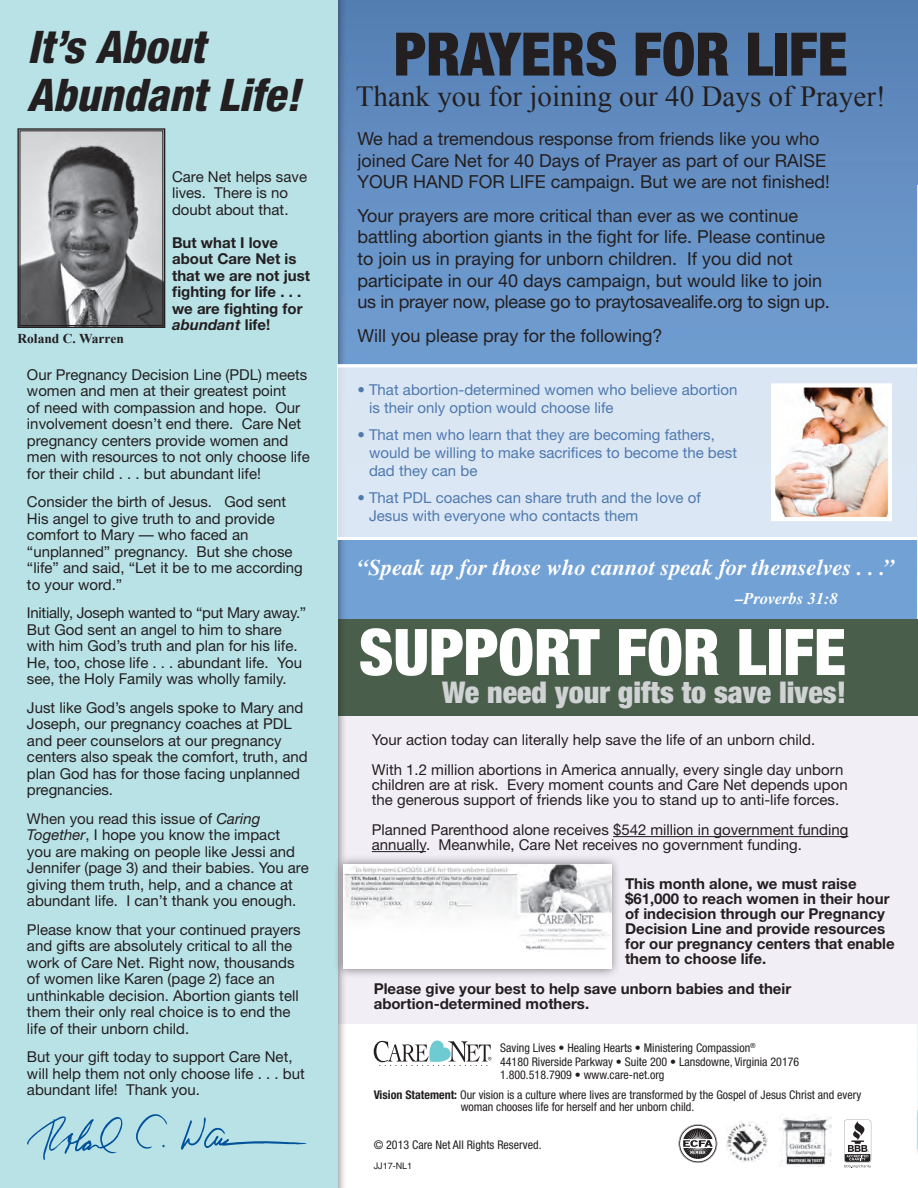
<style>
.page{position:relative;width:918px;height:1188px;background:#fff}
.page>*{position:absolute;margin:0;border:0;box-sizing:border-box;transform-origin:0 0}
.t1{font:900 condensed 64.35px "Helvetica Neue";color:#fff}
.t2{font:900 condensed 60px "Helvetica Neue";color:#231f20}
.t3{font:italic 800 condensed 45px/48px "Helvetica Neue";color:#231f20}
.t4{font:900 condensed 30px "Helvetica Neue";color:#d1d2d4}
.t5{font:29.1px "Times New Roman";color:#231f20}
.t6{font:italic 700 22.5px "Times";color:#fff}
.t7{font:18px/21.6px "Helvetica Neue";color:#231f20}
.t8{font:italic 700 16.5px "Times";color:#fff}
.t9{font:15px/16.5px "Helvetica Neue";color:#231f20}
.t10{font:700 15px/15px "Helvetica Neue";color:#231f20}
.t11{font:15px/18px "Helvetica Neue";color:#4f79ae}
.t12{font:700 13.5px "Times New Roman";color:#231f20}
.t13{font:condensed 12px/13.5px "Helvetica Neue";color:#231f20}
.t14{font:9px "Helvetica LT Std";color:#231f20}
.s1{font-style:italic}
.s2{font-weight:700}
</style>
<div class="page">
<svg style="left:347px;top:0;width:571px;height:619px;background:#6692c6"></svg>
<img style="left:917px;top:187px;width:1px;height:921px">
<div style="left:320px;top:716px;width:598px;height:308px;background:#f2eef6"></div>
<hr style="left:917px;top:1110px;width:1px;height:39px;background:#b9e2e7">
<div style="left:320px;top:619px;width:598px;height:97px;background:#495f4c"></div>
<img style="left:917px;top:0;width:1px;height:168px">
<div style="left:0;top:0;width:347px;height:1188px;background:#231f20;opacity:.75"></div>
<div style="left:0;top:0;width:337px;height:1188px;background:#b9e2e7"></div>
<svg style="left:374px;top:1040px;width:117px;height:26px"></svg>
<hr style="left:613px;top:836px;width:235px;height:1px;background:#231f20">
<hr style="left:372px;top:851px;width:54px;height:1px;background:#231f20">
<div style="left:334px;top:854px;width:287px;height:125px;background:#231f20;opacity:.55"></div>
<img style="left:343px;top:864px;width:269px;height:105px">
<svg style="left:17px;top:128px;width:149px;height:200px;background:#8d8e90"></svg>
<div style="left:20px;top:131px;width:143px;height:195px;border:1px solid #231f20"></div>
<svg style="left:27px;top:1116px;width:96px;height:44px"></svg>
<svg style="left:136px;top:1114px;width:31px;height:35px"></svg>
<svg style="left:181px;top:1117px;width:126px;height:33px"></svg>
<div style="left:337px;top:364px;width:581px;height:176px;background:#dbe6f3"></div>
<hr style="left:337px;top:537px;width:581px;height:3px;background:#fff">
<svg style="left:337px;top:364px;width:581px;height:4px;background:#f5f8fb"></svg>
<img style="left:776px;top:388px;width:111px;height:128px">
<div style="left:771px;top:383px;width:121px;height:138px;border:4px solid #fff"></div>
<svg style="left:679px;top:1124px;width:38px;height:39px"></svg>
<img style="left:726px;top:1122px;width:41px;height:41px">
<svg style="left:844px;top:1120px;width:27px;height:48px"></svg>
<img style="left:781px;top:1114px;width:50px;height:51px">
<p class="t3" style="left:27px;top:23px;width:275px">It’s About<br>Abundant Life!</p>
<p class="t9" style="left:172px;top:168px;width:137px">Care Net helps save lives. There is no doubt about that.</p>
<p class="t10" style="left:172px;top:234px;width:140px;line-height:16.5px">But what I love about Care Net is that we are not just fighting for life . . . we are fighting for <span class="s1">abundant</span> life!</p>
<p class="t9" style="left:27px;top:366px;width:284px">Our Pregnancy Decision Line (PDL) meets women and men at their greatest point<br>of need with compassion and hope. Our involvement doesn’t end there. Care Net pregnancy centers provide women and men with resources to not only choose life for their child . . . but abundant life!</p>
<p class="t9" style="left:27px;top:493px;width:261px">Consider the birth of Jesus. God sent<br>His angel to give truth to and provide comfort to Mary — who faced an</p>
<p class="t9" style="left:27px;top:543px;width:277px">“unplanned” pregnancy. But she chose “life” and said, “Let it be to me according to your word.”</p>
<p class="t9" style="left:27px;top:604px;width:281px">Initially, Joseph wanted to “put Mary away.” But God sent an angel to him to share with him God’s truth and plan for his life.<br>He, too, chose life . . . abundant life. You see, the Holy Family was wholly family.</p>
<p class="t9" style="left:27px;top:699px;width:282px">Just like God’s angels spoke to Mary and Joseph, our pregnancy coaches at PDL and peer counselors at our pregnancy centers also speak the comfort, truth, and plan God has for those facing unplanned pregnancies.</p>
<p class="t9" style="left:27px;top:810px;width:283px">When you read this issue of <span class="s1">Caring Together</span>, I hope you know the impact<br>you are making on people like Jessi and Jennifer (page 3) and their babies. You are giving them truth, help, and a chance at abundant life. I can’t thank you enough.</p>
<p class="t9" style="left:27px;top:921px;width:275px">Please know that your continued prayers and gifts are absolutely critical to all the work of Care Net. Right now, thousands of women like Karen (page 2) face an unthinkable decision. Abortion giants tell them their only real choice is to end the life of their unborn child.</p>
<p class="t9" style="left:27px;top:1048px;width:279px">But your gift today to support Care Net, will help them not only choose life . . . but abundant life! Thank you.</p>
<p class="t12" style="left:17px;top:329px;width:108px">Roland C. Warren</p>
<p class="t2" style="left:394px;top:17px;width:455px">PRAYERS FOR LIFE</p>
<p class="t5" style="left:356px;top:77px;width:531px">Thank you for joining our 40 Days of Prayer!</p>
<p class="t7" style="left:357px;top:127px;width:474px">We had a tremendous response from friends like you who joined Care Net for 40 Days of Prayer as part of our RAISE<br>YOUR HAND FOR LIFE campaign. But we are not finished!</p>
<p class="t7" style="left:357px;top:204px;width:474px">Your prayers are more critical than ever as we continue battling abortion giants in the fight for life. Please continue to join us in praying for unborn children. If you did not participate in our 40 days campaign, but would like to join us in prayer now, please go to praytosavealife.org to sign up.</p>
<p class="t7" style="left:357px;top:324px;width:306px">Will you please pray for the following?</p>
<p class="t11" style="left:369px;top:381px;width:370px;text-indent:-12px">• That abortion-determined women who believe abortion is their only option would choose life</p>
<p class="t11" style="left:369px;top:426px;width:370px;text-indent:-12px">• That men who learn that they are becoming fathers, would be willing to make sacrifices to become the best dad they can be</p>
<p class="t11" style="left:369px;top:489px;width:333px;text-indent:-12px">• That PDL coaches can share truth and the love of<br>Jesus with everyone who contacts them</p>
<p class="t6" style="left:357px;top:555px;width:539px">“Speak up for those who cannot speak for themselves . . .”</p>
<p class="t8" style="left:735px;top:589px;width:104px">–Proverbs 31:8</p>
<p class="t1" style="left:359px;top:612px;width:489px">SUPPORT FOR LIFE</p>
<p class="t4" style="left:442px;top:674px;width:406px">We need your gifts to save lives!</p>
<p class="t9" style="left:372px;top:731px;width:445px">Your action today can literally help save the life of an unborn child.</p>
<p class="t9" style="left:372px;top:761px;width:473px">With 1.2 million abortions in America annually, every single day unborn</p>
<p class="t9" style="left:372px;top:776px;width:477px">children are at risk. Every moment counts and Care Net depends upon</p>
<p class="t9" style="left:372px;top:791px;width:469px">the generous support of friends like you to stand up to anti-life forces.</p>
<p class="t9" style="left:372px;top:821px;width:478px">Planned Parenthood alone receives $542 million in government funding</p>
<p class="t9" style="left:372px;top:836px;width:432px">annually. Meanwhile, Care Net receives no government funding.</p>
<p class="t10" style="left:625px;top:876px;width:271px">This month alone, we must raise $61,000 to reach women in their hour of indecision through our Pregnancy<br>Decision Line and provide resources for our pregnancy centers that enable them to choose life.</p>
<p class="t10" style="left:374px;top:981px;width:419px">Please give your best to help save unborn babies and their abortion-determined mothers.</p>
<p class="t13" style="left:500px;top:1041px;width:257px">Saving Lives • Healing Hearts • Ministering Compassion<sup>®</sup></p>
<p class="t13" style="left:500px;top:1055px;width:301px">44180 Riverside Parkway • Suite 200 • Lansdowne, Virginia 20176<br>1.800.518.7909 • www.care-net.org</p>
<p class="t13" style="left:461px;top:1089px;width:402px;line-height:12px;text-indent:-87px"><span class="s2">Vision Statement:</span> Our vision is a culture where lives are transformed by the Gospel of Jesus Christ and every woman chooses life for herself and her unborn child.</p>
<p class="t13" style="left:374px;top:1137px;width:169px">© 2013 Care Net All Rights Reserved.</p>
<p class="t14" style="left:374px;top:1161px;width:40px">JJ17-NL1</p>
</div>
